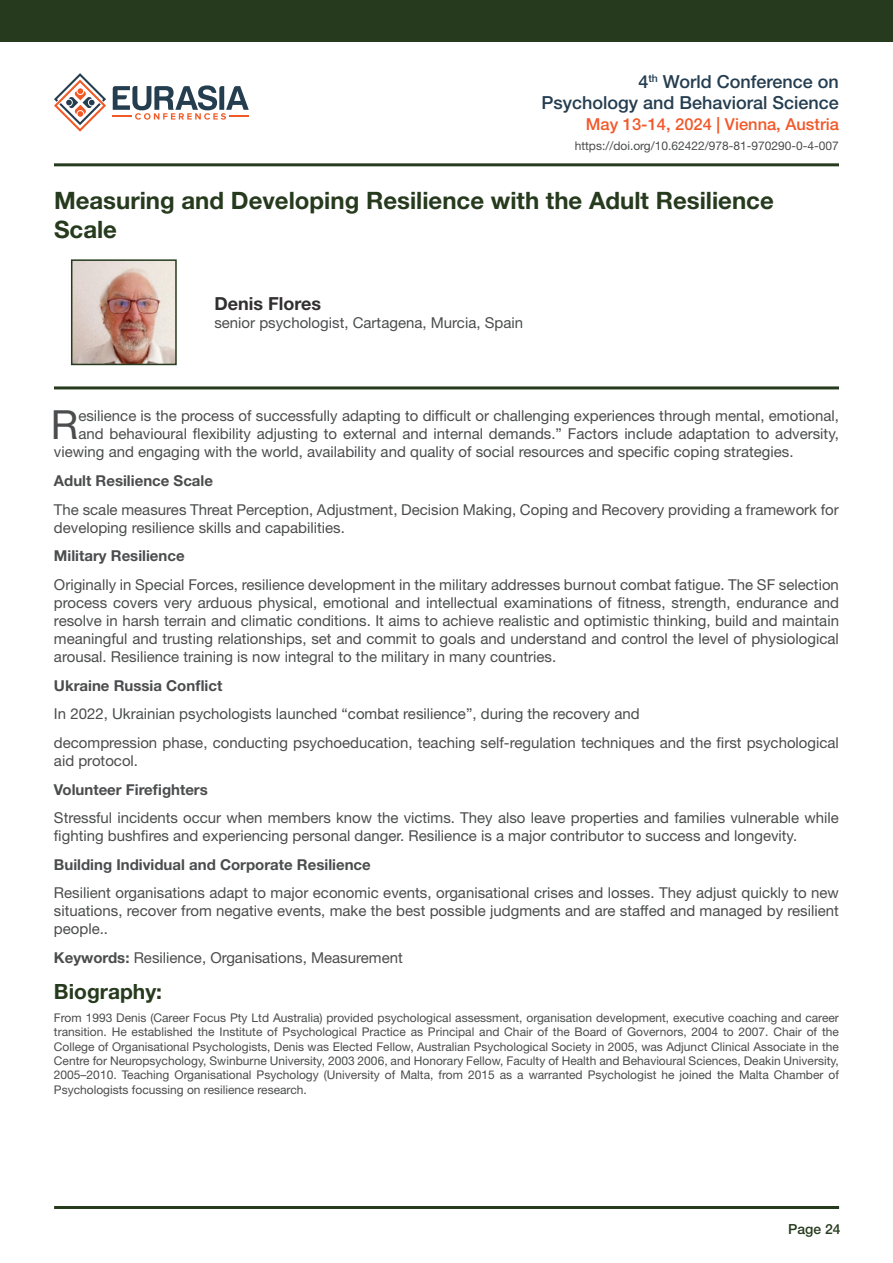
<style>
.page{position:relative;width:893px;height:1263px;background:#fff}
.page>*{position:absolute;margin:0;border:0;box-sizing:border-box;transform-origin:0 0}
.t1{font:40.2px "Helvetica Neue LT Std";color:#4b4c4d}
.t2{font:700 24px/28.8px "Helvetica Neue LT Std";color:#263a1d}
.t3{font:700 21px "Helvetica Neue LT Std";color:#263a1d}
.t4{font:500 18px/21.6px "Helvetica Neue LT Std";color:#243d50;text-align:right}
.t5{font:700 18px "Helvetica Neue LT Std";color:#312f30}
.t6{font:500 16.5px "Helvetica Neue LT Std";color:#f1592a}
.t7{font:15px/18px "Helvetica Neue LT Std";color:#4b4c4d}
.t8{font:700 15px "Helvetica Neue LT Std";color:#4b4c4d}
.t9{font:500 13.95px "Helvetica Neue LT Std";color:#263a1d}
.t10{font:12px/14.4px "Helvetica Neue LT Std";color:#4b4c4d;text-align:justify}
.s1{font-weight:700}
</style>
<div class="page">
<div style="left:0;top:0;width:893px;height:41px;background:#263a1d"></div>
<hr style="left:54px;top:1206px;width:785px;height:3px;background:#263a1d">
<hr style="left:54px;top:163px;width:785px;height:3px;background:#263a1d">
<svg style="left:113px;top:85px;width:136px;height:35px"></svg>
<svg style="left:54px;top:73px;width:52px;height:59px"></svg>
<img style="left:74px;top:262px;width:100px;height:100px">
<div style="left:71px;top:259px;width:106px;height:106px;border:2px solid #263a1d"></div>
<hr style="left:54px;top:386px;width:785px;height:3px;background:#263a1d">
<p class="t4" style="left:541px;top:70px;width:299px">4<sup>th</sup> World Conference on<br>Psychology and Behavioral Science</p>
<p class="t6" style="left:586px;top:114px;width:254px">May 13-14, 2024 | Vienna, Austria</p>
<p class="t10" style="left:575px;top:139px;width:266px">https://doi.org/10.62422/978-81-970290-0-4-007</p>
<p class="t2" style="left:54px;top:186px;width:721px">Measuring and Developing Resilience with the Adult Resilience<br>Scale</p>
<p class="t5" style="left:214px;top:292px;width:108px">Denis Flores</p>
<p class="t7" style="left:214px;top:313px;width:310px">senior psychologist, Cartagena, Murcia, Spain</p>
<p class="t1" style="left:51px;top:401px;width:29px">R</p>
<p class="t7" style="left:78px;top:407px;width:762px">esilience is the process of successfully adapting to difficult or challenging experiences through mental, emotional,</p>
<p class="t7" style="left:78px;top:425px;width:762px">and behavioural flexibility adjusting to external and internal demands.” Factors include adaptation to adversity,</p>
<p class="t7" style="left:54px;top:443px;width:741px">viewing and engaging with the world, availability and quality of social resources and specific coping strategies.</p>
<p class="t8" style="left:54px;top:471px;width:161px">Adult Resilience Scale</p>
<p class="t7" style="left:54px;top:500px;width:786px">The scale measures Threat Perception, Adjustment, Decision Making, Coping and Recovery providing a framework for developing resilience skills and capabilities.</p>
<p class="t8" style="left:54px;top:547px;width:132px">Military Resilience</p>
<p class="t7" style="left:54px;top:575px;width:787px;text-align:justify">Originally in Special Forces, resilience development in the military addresses burnout combat fatigue. The SF selection process covers very arduous physical, emotional and intellectual examinations of fitness, strength, endurance and resolve in harsh terrain and climatic conditions. It aims to achieve realistic and optimistic thinking, build and maintain meaningful and trusting relationships, set and commit to goals and understand and control the level of physiological arousal. Resilience training is now integral to the military in many countries.</p>
<p class="t8" style="left:54px;top:676px;width:170px">Ukraine Russia Conflict</p>
<p class="t7" style="left:54px;top:705px;width:587px">In 2022, Ukrainian psychologists launched “combat resilience”, during the recovery and</p>
<p class="t7" style="left:54px;top:733px;width:786px">decompression phase, conducting psychoeducation, teaching self-regulation techniques and the first psychological aid protocol.</p>
<p class="t8" style="left:54px;top:780px;width:155px">Volunteer Firefighters</p>
<p class="t7" style="left:54px;top:809px;width:786px">Stressful incidents occur when members know the victims. They also leave properties and families vulnerable while fighting bushfires and experiencing personal danger. Resilience is a major contributor to success and longevity.</p>
<p class="t8" style="left:54px;top:855px;width:318px">Building Individual and Corporate Resilience</p>
<p class="t7" style="left:54px;top:884px;width:786px;text-align:justify">Resilient organisations adapt to major economic events, organisational crises and losses. They adjust quickly to new situations, recover from negative events, make the best possible judgments and are staffed and managed by resilient people..</p>
<p class="t7" style="left:54px;top:948px;width:350px"><span class="s1">Keywords:</span> Resilience, Organisations, Measurement</p>
<p class="t3" style="left:54px;top:978px;width:110px">Biography:</p>
<p class="t10" style="left:54px;top:1010px;width:786px">From 1993 Denis (Career Focus Pty Ltd Australia) provided psychological assessment, organisation development, executive coaching and career transition. He established the Institute of Psychological Practice as Principal and Chair of the Board of Governors, 2004 to 2007. Chair of the College of Organisational Psychologists, Denis was Elected Fellow, Australian Psychological Society in 2005, was Adjunct Clinical Associate in the Centre for Neuropsychology, Swinburne University, 2003 2006, and Honorary Fellow, Faculty of Health and Behavioural Sciences, Deakin University, 2005–2010. Teaching Organisational Psychology (University of Malta, from 2015 as a warranted Psychologist he joined the Malta Chamber of Psychologists focussing on resilience research.</p>
<p class="t9" style="left:788px;top:1221px;width:54px">Page 24</p>
</div>
